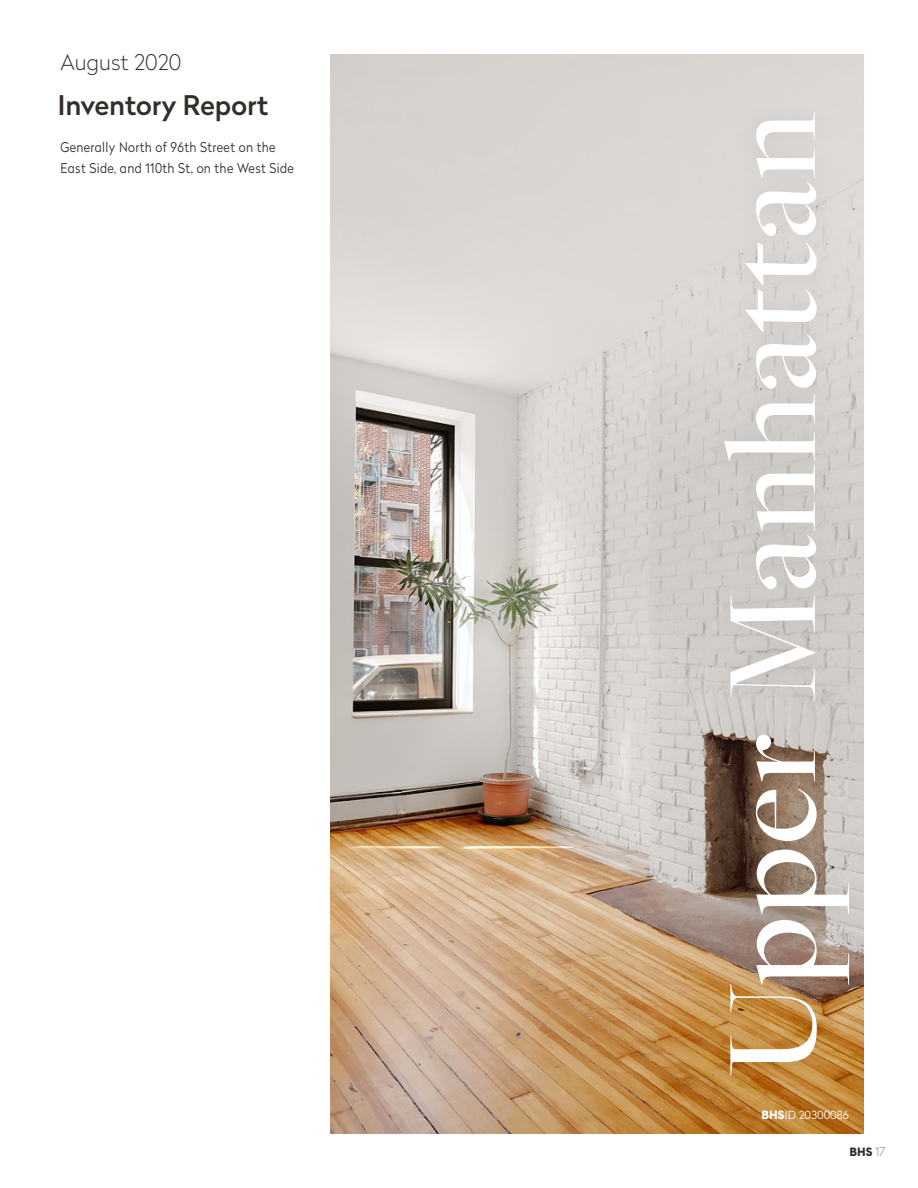
<style>
.page{position:relative;width:918px;height:1188px;background:#fff}
.page>*{position:absolute;margin:0;border:0;box-sizing:border-box;transform-origin:0 0}
.t1{font:500 135px "Freight Big Pro";letter-spacing:.02em;color:#fff}
.t2{font:500 27px "Radikal";color:#322f2a}
.t3{font:100 21.45px "Radikal";color:#322f2a}
.Headline_B_All_Caps{font:300 13.5px/21px "Radikal";letter-spacing:.03em;color:#322f2a;scale:.9 1}
.t4{font:900 12px "Cadiz";color:#322f2a}
.t5{font:300 11.25px "Radikal";color:#fff}
.s1{font-family:"Cadiz";font-weight:900;font-size:12px}
.s2{font-family:"Radikal";font-weight:100}
</style>
<div class="page">
<img style="left:331px;top:54px;width:533px;height:1080px">
<div style="left:703px;top:95px;width:168px;height:998px;background:#231f20;opacity:.1"></div>
<p class="t3" style="left:60px;top:48px;width:122px">August 2020</p>
<p class="t2" style="left:58px;top:86px;width:212px">Inventory Report</p>
<p class="Headline_B_All_Caps" style="left:60px;top:136px;width:261px">Generally North of 96th Street on the<br>East Side, and 110th St. on the West Side</p>
<p class="t1" style="left:683px;top:1076px;width:966px;rotate:-90deg">Upper Manhattan</p>
<p class="t5" style="left:761px;top:1107px;width:89px"><span class="s1">BHS</span>ID 20300086</p>
<p class="t4" style="left:849px;top:1144px;width:38px">BHS <span class="s2">17</span></p>
</div>
